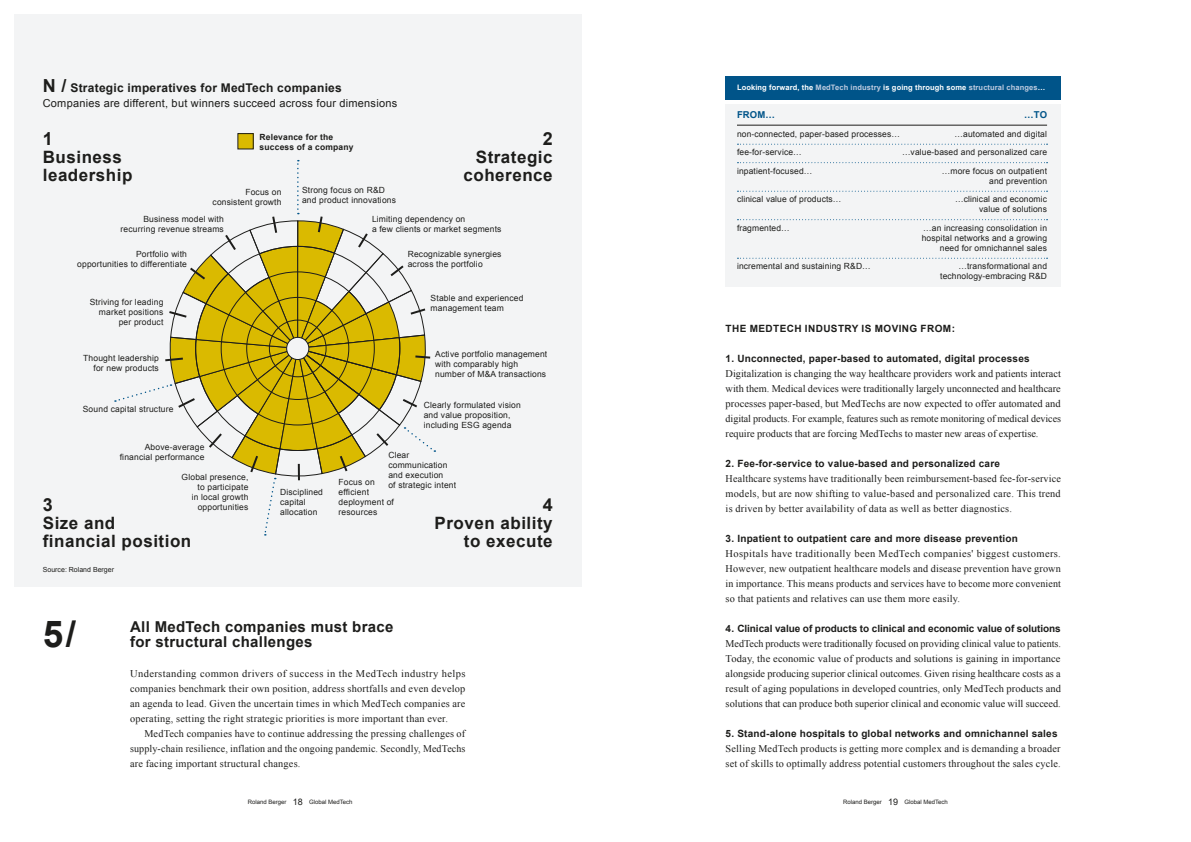
<style>
.page{position:relative;width:1191px;height:842px;background:#fff}
.page>*{position:absolute;margin:0;border:0;box-sizing:border-box;transform-origin:0 0}
.t1{font:700 37px "Arial";color:#1d1d1b}
.t2{font:700 18px "Arial";color:#1d1d1b}
.t3{font:700 17px/18px "Arial";letter-spacing:.03em;color:#1d1d1b}
.t4{font:700 15px/15px "Arial";letter-spacing:.02em;color:#1d1d1b}
.t5{font:700 12px "Arial";letter-spacing:.02em;color:#1d1d1b}
.t6{font:11px "Arial";letter-spacing:.02em;color:#1d1d1b}
.t7{font:10.3px/15px "Times New Roman";letter-spacing:.02em;color:#1d1d1b;text-align:justify}
.t8{font:700 10px "Arial";letter-spacing:.02em;color:#1d1d1b}
.t9{font:700 10px "Arial";letter-spacing:-.005em;color:#1d1d1b}
.t10{font:700 10px "Arial";letter-spacing:.04em;color:#1d1d1b}
.t11{font:700 9.5px "Arial";letter-spacing:.015em;color:#005489}
.t12{font:8.5px/10px "Arial";letter-spacing:.02em;color:#1d1d1b;text-align:right}
.t13{font:700 8.5px/10px "Arial";letter-spacing:.02em;color:#1d1d1b}
.t14{font:700 7.5px "Arial";letter-spacing:.015em;color:#fff}
.t15{font:7px "Arial";color:#1d1d1b}
.t16{font:6px "Arial";color:#1d1d1b}
.s1{font-size:18px}
.s2{color:#becbe0}
.s3{font-size:9px}
</style>
<div class="page">
<div style="left:14px;top:14px;width:567px;height:573px;background:#f3f4f5"></div>
<div style="left:725px;top:77px;width:335px;height:23px;background:#005489"></div>
<div style="left:238px;top:134px;width:15px;height:15px;background:#daba00"></div>
<div style="left:238px;top:133px;width:15px;height:16px;border:1px solid #1d1d1b"></div>
<svg style="left:115px;top:160px;width:320px;height:376px"></svg>
<div style="left:725px;top:104px;width:335px;height:183px;background:#f3f4f5"></div>
<hr style="left:737px;top:125px;width:310px;height:1px;background:#1d1d1b">
<svg style="left:737px;top:144px;width:310px;height:1px"></svg>
<svg style="left:737px;top:162px;width:310px;height:1px"></svg>
<svg style="left:737px;top:191px;width:310px;height:1px"></svg>
<svg style="left:737px;top:219px;width:310px;height:1px"></svg>
<svg style="left:737px;top:258px;width:310px;height:1px"></svg>
<p class="t5" style="left:43px;top:79px;width:300px"><span class="s1">N /</span> Strategic imperatives for MedTech companies</p>
<p class="t6" style="left:43px;top:95px;width:356px">Companies are different, but winners succeed across four dimensions</p>
<h2 class="t2" style="left:43px;top:127px;width:12px">1</h2>
<h3 class="t3" style="left:43px;top:149px;width:91px">Business leadership</h3>
<h2 class="t2" style="left:542px;top:127px;width:12px">2</h2>
<h3 class="t3" style="left:463px;top:149px;width:91px;text-align:right">Strategic coherence</h3>
<p class="t13" style="left:260px;top:132px;width:95px">Relevance for the success of a company</p>
<p class="t12" style="left:213px;top:188px;width:70px">Focus on consistent growth</p>
<p class="t12" style="left:121px;top:214px;width:105px">Business model with recurring revenue streams</p>
<p class="t12" style="left:77px;top:249px;width:111px">Portfolio with<br>opportunities to differentiate</p>
<p class="t12" style="left:302px;top:185px;width:95px;text-align:left">Strong focus on R&amp;D and product innovations</p>
<p class="t12" style="left:372px;top:214px;width:131px;text-align:left">Limiting dependency on<br>a few clients or market segments</p>
<p class="t12" style="left:408px;top:249px;width:95px;text-align:left">Recognizable synergies across the portfolio</p>
<p class="t12" style="left:430px;top:293px;width:94px;text-align:left">Stable and experienced management team</p>
<p class="t12" style="left:435px;top:349px;width:114px;text-align:left">Active portfolio management with comparably high number of M&amp;A transactions</p>
<p class="t12" style="left:424px;top:401px;width:99px;text-align:left">Clearly formulated vision and value proposition, including ESG agenda</p>
<p class="t12" style="left:388px;top:450px;width:69px;text-align:left">Clear communication and execution<br>of strategic intent</p>
<p class="t12" style="left:90px;top:297px;width:75px">Striving for leading market positions per product</p>
<p class="t12" style="left:83px;top:353px;width:77px">Thought leadership for new products</p>
<p class="t12" style="left:83px;top:404px;width:92px">Sound capital structure</p>
<p class="t12" style="left:120px;top:442px;width:86px">Above-average financial performance</p>
<p class="t12" style="left:182px;top:473px;width:68px">Global presence, to participate<br>in local growth opportunities</p>
<p class="t12" style="left:338px;top:477px;width:57px;text-align:left">Focus on efficient deployment of resources</p>
<p class="t12" style="left:280px;top:487px;width:44px;text-align:left">Disciplined capital allocation</p>
<h2 class="t2" style="left:43px;top:493px;width:12px">3</h2>
<h3 class="t3" style="left:43px;top:514px;width:150px">Size and financial position</h3>
<h2 class="t2" style="left:542px;top:493px;width:12px">4</h2>
<h3 class="t3" style="left:434px;top:514px;width:120px;text-align:right">Proven ability to execute</h3>
<p class="t15" style="left:43px;top:564px;width:73px">Source: Roland Berger</p>
<h1 class="t1" style="left:43px;top:609px;width:35px">5/</h1>
<h3 class="t4" style="left:130px;top:619px;width:265px">All MedTech companies must brace for structural challenges</h3>
<p class="t7" style="left:130px;top:665px;width:337px">Understanding common drivers of success in the MedTech industry helps companies benchmark their own position, address shortfalls and even develop an agenda to lead. Given the uncertain times in which MedTech companies are operating, setting the right strategic priorities is more important than ever.</p>
<p class="t7" style="left:130px;top:725px;width:337px;text-indent:14px">MedTech companies have to continue addressing the pressing challenges of supply-chain resilience, inflation and the ongoing pandemic. Secondly, MedTechs are facing important structural changes.</p>
<p class="t14" style="left:737px;top:82px;width:310px">Looking forward, the <span class="s2">MedTech industry</span> is going through some <span class="s2">structural changes</span>…</p>
<p class="t11" style="left:737px;top:108px;width:40px">FROM…</p>
<p class="t11" style="left:1024px;top:108px;width:24px">…TO</p>
<p class="t12" style="left:737px;top:129px;width:164px">non-connected, paper-based processes…</p>
<p class="t12" style="left:954px;top:129px;width:94px">…automated and digital</p>
<p class="t12" style="left:737px;top:147px;width:66px">fee-for-service…</p>
<p class="t12" style="left:902px;top:147px;width:146px">…value-based and personalized care</p>
<p class="t12" style="left:737px;top:166px;width:77px">inpatient-focused…</p>
<p class="t12" style="left:942px;top:166px;width:107px">…more focus on outpatient and prevention</p>
<p class="t12" style="left:737px;top:194px;width:106px">clinical value of products…</p>
<p class="t12" style="left:955px;top:194px;width:93px">…clinical and economic value of solutions</p>
<p class="t12" style="left:737px;top:223px;width:54px">fragmented…</p>
<p class="t12" style="left:921px;top:223px;width:127px">…an increasing consolidation in hospital networks and a growing need for omnichannel sales</p>
<p class="t12" style="left:737px;top:261px;width:135px">incremental and sustaining R&amp;D…</p>
<p class="t12" style="left:940px;top:261px;width:108px">…transformational and technology-embracing R&amp;D</p>
<p class="t10" style="left:725px;top:321px;width:231px">THE MEDTECH INDUSTRY IS MOVING FROM:</p>
<p class="t8" style="left:725px;top:351px;width:305px">1. Unconnected, paper-based to automated, digital processes</p>
<p class="t7" style="left:725px;top:365px;width:337px">Digitalization is changing the way healthcare providers work and patients interact with them. Medical devices were traditionally largely unconnected and healthcare processes paper-based, but MedTechs are now expected to offer automated and digital products. For example, features such as remote monitoring of medical devices require products that are forcing MedTechs to master new areas of expertise.</p>
<p class="t8" style="left:725px;top:456px;width:276px">2. Fee-for-service to value-based and personalized care</p>
<p class="t7" style="left:725px;top:470px;width:337px">Healthcare systems have traditionally been reimbursement-based fee-for-service models, but are now shifting to value-based and personalized care. This trend is driven by better availability of data as well as better diagnostics.</p>
<p class="t8" style="left:725px;top:531px;width:294px">3. Inpatient to outpatient care and more disease prevention</p>
<p class="t7" style="left:725px;top:545px;width:337px">Hospitals have traditionally been MedTech companies' biggest customers.<br>However, new outpatient healthcare models and disease prevention have grown in importance. This means products and services have to become more convenient so that patients and relatives can use them more easily.</p>
<p class="t9" style="left:725px;top:621px;width:337px">4. Clinical value of products to clinical and economic value of solutions</p>
<p class="t7" style="left:725px;top:635px;width:337px">MedTech products were traditionally focused on providing clinical value to patients.<br>Today, the economic value of products and solutions is gaining in importance alongside producing superior clinical outcomes. Given rising healthcare costs as a result of aging populations in developed countries, only MedTech products and solutions that can produce both superior clinical and economic value will succeed.</p>
<p class="t8" style="left:725px;top:726px;width:333px">5. Stand-alone hospitals to global networks and omnichannel sales</p>
<p class="t7" style="left:725px;top:740px;width:336px">Selling MedTech products is getting more complex and is demanding a broader set of skills to optimally address potential customers throughout the sales cycle.</p>
<p class="t16" style="left:248px;top:798px;width:106px">Roland Berger <span class="s3">18</span> Global MedTech</p>
<p class="t16" style="left:843px;top:798px;width:106px">Roland Berger <span class="s3">19</span> Global MedTech</p>
</div>
